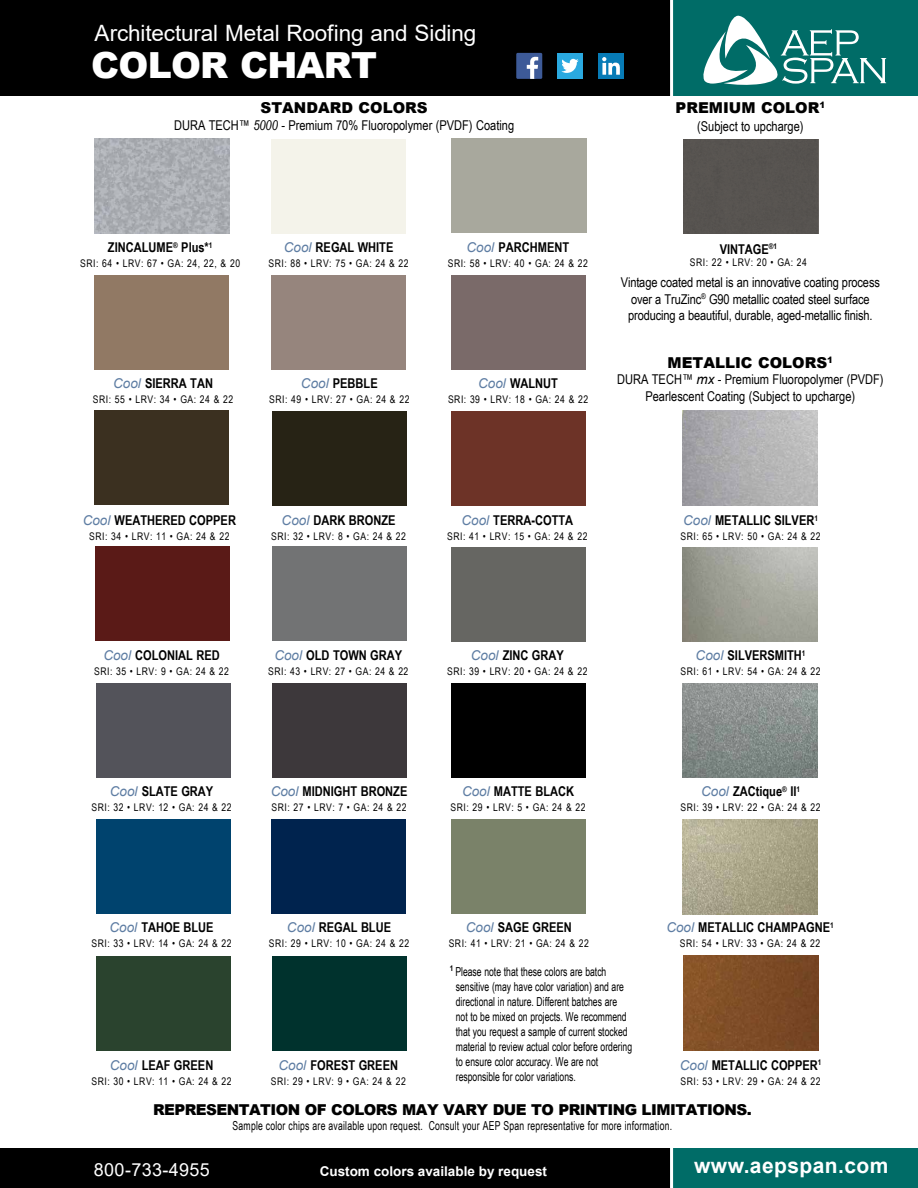
<style>
.page{position:relative;width:918px;height:1188px;background:#fff}
.page>*{position:absolute;margin:0;border:0;box-sizing:border-box;transform-origin:0 0}
.t1{font:900 36px "Arial";letter-spacing:-.02em;color:#fff}
.t2{font:22.5px "Arial";letter-spacing:-.01em;color:#fff}
.t3{font:700 21px "Arial";letter-spacing:.02em;color:#fff}
.t4{font:18px "Arial";letter-spacing:.02em;color:#fff}
.t5{font:900 15px "Arial";letter-spacing:-.035em;color:#000}
.t6{font:900 15px "Arial";color:#000}
.t7{font:700 13.5px "Arial Narrow";color:#000}
.t8{font:13.5px/16.2px "Arial Narrow";letter-spacing:-.01em;color:#000;text-align:center}
.t9{font:700 13.5px "Arial";color:#fff}
.t10{font:12.3px/15px "Arial Narrow";color:#000;scale:.85 1}
.t11{font:12.3px "Arial Narrow";letter-spacing:.02em;color:#000;scale:.85 1}
.t12{font:10.5px "Arial Narrow";letter-spacing:.05em;color:#000}
.s1{font-style:italic}
.s2{font-family:"Arial";font-weight:400;font-style:italic;color:#5e7da3}
.s3{font-family:"Arial";font-style:italic}
</style>
<div class="page">
<div style="left:670px;top:0;width:248px;height:95px;background:#006c67"></div>
<div style="left:0;top:0;width:672px;height:95px;background:#000"></div>
<hr style="left:670px;top:0;width:3px;height:101px;background:#fff">
<div style="left:557px;top:53px;width:26px;height:26px;background:#2aa9e0"></div>
<svg style="left:561px;top:59px;width:18px;height:14px"></svg>
<div style="left:598px;top:53px;width:26px;height:26px;background:#077bb6"></div>
<svg style="left:602px;top:57px;width:18px;height:18px"></svg>
<div style="left:516px;top:53px;width:26px;height:26px;background:#3d5a98"></div>
<svg style="left:527px;top:56px;width:12px;height:23px"></svg>
<svg style="left:703px;top:16px;width:183px;height:69px"></svg>
<div style="left:0;top:1149px;width:672px;height:39px;background:#000"></div>
<div style="left:670px;top:1149px;width:248px;height:39px;background:#006c67"></div>
<hr style="left:670px;top:1123px;width:3px;height:65px;background:#fff">
<img style="left:95px;top:139px;width:135px;height:94px">
<div style="left:451px;top:411px;width:135px;height:95px;background:#6d3327"></div>
<div style="left:451px;top:547px;width:135px;height:95px;background:#666662"></div>
<div style="left:272px;top:820px;width:134px;height:94px;background:#00234e"></div>
<div style="left:271px;top:139px;width:135px;height:95px;background:#f4f3ea"></div>
<div style="left:271px;top:275px;width:135px;height:95px;background:#96857d"></div>
<div style="left:451px;top:275px;width:135px;height:95px;background:#7a6a69"></div>
<div style="left:94px;top:411px;width:136px;height:94px;background:#3b3020"></div>
<div style="left:451px;top:820px;width:135px;height:94px;background:#7a8269"></div>
<div style="left:451px;top:138px;width:135px;height:95px;background:#a8a89d"></div>
<div style="left:95px;top:547px;width:135px;height:94px;background:#5a1a17"></div>
<div style="left:272px;top:411px;width:135px;height:95px;background:#272315"></div>
<div style="left:94px;top:275px;width:136px;height:95px;background:#917964"></div>
<div style="left:272px;top:547px;width:135px;height:94px;background:#727374"></div>
<div style="left:451px;top:683px;width:135px;height:95px;background:#000"></div>
<img style="left:683px;top:411px;width:135px;height:94px">
<img style="left:683px;top:683px;width:135px;height:95px">
<img style="left:683px;top:820px;width:135px;height:94px">
<img style="left:683px;top:956px;width:135px;height:94px">
<div style="left:272px;top:956px;width:135px;height:94px;background:#00322d"></div>
<div style="left:683px;top:139px;width:135px;height:95px;background:#575350"></div>
<div style="left:96px;top:683px;width:135px;height:95px;background:#53535a"></div>
<div style="left:272px;top:683px;width:135px;height:95px;background:#3d383b"></div>
<div style="left:96px;top:819px;width:135px;height:94px;background:#00436e"></div>
<div style="left:96px;top:956px;width:135px;height:94px;background:#2a432e"></div>
<h2 class="t2" style="left:94px;top:17px;width:383px">Architectural Metal Roofing and Siding</h2>
<h1 class="t1" style="left:91px;top:39px;width:288px">COLOR CHART</h1>
<h3 class="t6" style="left:261px;top:97px;width:169px">STANDARD COLORS</h3>
<p class="t8" style="left:174px;top:116px;width:342px">DURA TECH™ <span class="s1">5000</span> - Premium 70% Fluoropolymer (PVDF) Coating</p>
<h3 class="t6" style="left:676px;top:97px;width:151px">PREMIUM COLOR<sup>1</sup></h3>
<p class="t8" style="left:697px;top:118px;width:108px">(Subject to upcharge)</p>
<p class="t7" style="left:108px;top:237px;width:106px">ZINCALUME<sup>®</sup> Plus*<sup>1</sup></p>
<p class="t12" style="left:80px;top:256px;width:161px">SRI: 64 • LRV: 67 • GA: 24, 22, &amp; 20</p>
<p class="t7" style="left:284px;top:237px;width:111px"><span class="s2">Cool</span> REGAL WHITE</p>
<p class="t12" style="left:268px;top:256px;width:142px">SRI: 88 • LRV: 75 • GA: 24 &amp; 22</p>
<p class="t7" style="left:113px;top:373px;width:101px"><span class="s2">Cool</span> SIERRA TAN</p>
<p class="t12" style="left:93px;top:391px;width:142px">SRI: 55 • LRV: 34 • GA: 24 &amp; 22</p>
<p class="t7" style="left:301px;top:373px;width:78px"><span class="s2">Cool</span> PEBBLE</p>
<p class="t12" style="left:269px;top:391px;width:142px">SRI: 49 • LRV: 27 • GA: 24 &amp; 22</p>
<p class="t7" style="left:467px;top:237px;width:104px"><span class="s2">Cool</span> PARCHMENT</p>
<p class="t12" style="left:448px;top:256px;width:142px">SRI: 58 • LRV: 40 • GA: 24 &amp; 22</p>
<p class="t7" style="left:478px;top:373px;width:81px"><span class="s2">Cool</span> WALNUT</p>
<p class="t12" style="left:448px;top:391px;width:142px">SRI: 39 • LRV: 18 • GA: 24 &amp; 22</p>
<p class="t7" style="left:720px;top:239px;width:59px">VINTAGE<sup>®1</sup></p>
<p class="t12" style="left:690px;top:255px;width:119px">SRI: 22 • LRV: 20 • GA: 24</p>
<p class="t8" style="left:621px;top:274px;width:261px">Vintage coated metal is an innovative coating process over a TruZinc<sup>®</sup> G90 metallic coated steel surface producing a beautiful, durable, aged-metallic finish.</p>
<h3 class="t6" style="left:668px;top:352px;width:167px">METALLIC COLORS<sup>1</sup></h3>
<p class="t8" style="left:617px;top:371px;width:268px">DURA TECH™ <span class="s3">mx</span> - Premium Fluoropolymer (PVDF)<br>Pearlescent Coating (Subject to upcharge)</p>
<p class="t7" style="left:83px;top:510px;width:155px"><span class="s2">Cool</span> WEATHERED COPPER</p>
<p class="t12" style="left:89px;top:529px;width:142px">SRI: 34 • LRV: 11 • GA: 24 &amp; 22</p>
<p class="t7" style="left:282px;top:510px;width:115px"><span class="s2">Cool</span> DARK BRONZE</p>
<p class="t12" style="left:271px;top:529px;width:136px">SRI: 32 • LRV: 8 • GA: 24 &amp; 22</p>
<p class="t7" style="left:461px;top:510px;width:113px"><span class="s2">Cool</span> TERRA-COTTA</p>
<p class="t12" style="left:447px;top:529px;width:142px">SRI: 41 • LRV: 15 • GA: 24 &amp; 22</p>
<p class="t7" style="left:683px;top:510px;width:136px"><span class="s2">Cool</span> METALLIC SILVER<sup>1</sup></p>
<p class="t12" style="left:680px;top:529px;width:142px">SRI: 65 • LRV: 50 • GA: 24 &amp; 22</p>
<p class="t7" style="left:103px;top:645px;width:118px"><span class="s2">Cool</span> COLONIAL RED</p>
<p class="t12" style="left:94px;top:664px;width:136px">SRI: 35 • LRV: 9 • GA: 24 &amp; 22</p>
<p class="t7" style="left:274px;top:645px;width:129px"><span class="s2">Cool</span> OLD TOWN GRAY</p>
<p class="t12" style="left:268px;top:664px;width:142px">SRI: 43 • LRV: 27 • GA: 24 &amp; 22</p>
<p class="t7" style="left:471px;top:645px;width:95px"><span class="s2">Cool</span> ZINC GRAY</p>
<p class="t12" style="left:447px;top:664px;width:142px">SRI: 39 • LRV: 20 • GA: 24 &amp; 22</p>
<p class="t7" style="left:696px;top:645px;width:111px"><span class="s2">Cool</span> SILVERSMITH<sup>1</sup></p>
<p class="t12" style="left:680px;top:664px;width:142px">SRI: 61 • LRV: 54 • GA: 24 &amp; 22</p>
<p class="t7" style="left:110px;top:781px;width:105px"><span class="s2">Cool</span> SLATE GRAY</p>
<p class="t12" style="left:91px;top:800px;width:142px">SRI: 32 • LRV: 12 • GA: 24 &amp; 22</p>
<p class="t7" style="left:271px;top:781px;width:138px"><span class="s2">Cool</span> MIDNIGHT BRONZE</p>
<p class="t12" style="left:272px;top:800px;width:136px">SRI: 27 • LRV: 7 • GA: 24 &amp; 22</p>
<p class="t7" style="left:462px;top:781px;width:114px"><span class="s2">Cool</span> MATTE BLACK</p>
<p class="t12" style="left:451px;top:800px;width:136px">SRI: 29 • LRV: 5 • GA: 24 &amp; 22</p>
<p class="t7" style="left:701px;top:781px;width:100px"><span class="s2">Cool</span> ZACtique<sup>®</sup> II<sup>1</sup></p>
<p class="t12" style="left:680px;top:800px;width:142px">SRI: 39 • LRV: 22 • GA: 24 &amp; 22</p>
<p class="t7" style="left:110px;top:917px;width:106px"><span class="s2">Cool</span> TAHOE BLUE</p>
<p class="t12" style="left:91px;top:936px;width:142px">SRI: 33 • LRV: 14 • GA: 24 &amp; 22</p>
<p class="t7" style="left:287px;top:917px;width:106px"><span class="s2">Cool</span> REGAL BLUE</p>
<p class="t12" style="left:269px;top:936px;width:142px">SRI: 29 • LRV: 10 • GA: 24 &amp; 22</p>
<p class="t7" style="left:466px;top:917px;width:108px"><span class="s2">Cool</span> SAGE GREEN</p>
<p class="t12" style="left:449px;top:936px;width:142px">SRI: 41 • LRV: 21 • GA: 24 &amp; 22</p>
<p class="t7" style="left:666px;top:917px;width:169px"><span class="s2">Cool</span> METALLIC CHAMPAGNE<sup>1</sup></p>
<p class="t12" style="left:680px;top:936px;width:142px">SRI: 54 • LRV: 33 • GA: 24 &amp; 22</p>
<p class="t10" style="left:456px;top:963px;width:209px;text-indent:-6px"><sup>1</sup> Please note that these colors are batch sensitive (may have color variation) and are directional in nature. Different batches are<br>not to be mixed on projects. We recommend that you request a sample of current stocked material to review actual color before ordering to ensure color accuracy. We are not responsible for color variations.</p>
<h3 class="t5" style="left:153px;top:1099px;width:600px">REPRESENTATION OF COLORS MAY VARY DUE TO PRINTING LIMITATIONS.</h3>
<p class="t11" style="left:233px;top:1116px;width:519px">Sample color chips are available upon request. Consult your AEP Span representative for more information.</p>
<p class="t7" style="left:680px;top:1055px;width:143px"><span class="s2">Cool</span> METALLIC COPPER<sup>1</sup></p>
<p class="t12" style="left:680px;top:1074px;width:142px">SRI: 53 • LRV: 29 • GA: 24 &amp; 22</p>
<p class="t7" style="left:110px;top:1055px;width:105px"><span class="s2">Cool</span> LEAF GREEN</p>
<p class="t12" style="left:91px;top:1074px;width:142px">SRI: 30 • LRV: 11 • GA: 24 &amp; 22</p>
<p class="t7" style="left:279px;top:1055px;width:121px"><span class="s2">Cool</span> FOREST GREEN</p>
<p class="t12" style="left:271px;top:1074px;width:136px">SRI: 29 • LRV: 9 • GA: 24 &amp; 22</p>
<h3 class="t4" style="left:94px;top:1157px;width:118px">800-733-4955</h3>
<p class="t9" style="left:320px;top:1162px;width:229px">Custom colors available by request</p>
<h3 class="t3" style="left:694px;top:1151px;width:196px">www.aepspan.com</h3>
</div>
